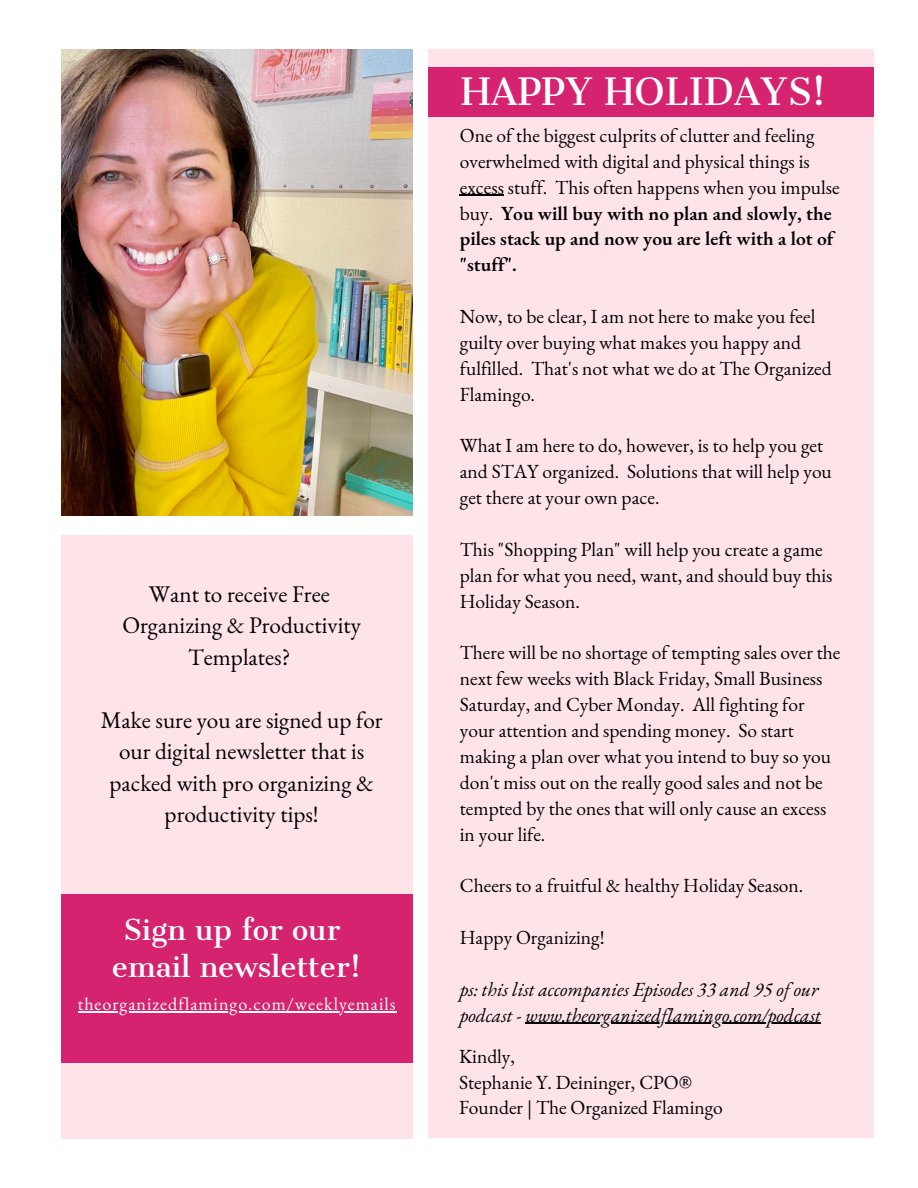
<style>
.page{position:relative;width:918px;height:1188px;background:#fff}
.page>*{position:absolute;margin:0;border:0;box-sizing:border-box;transform-origin:0 0}
.t1{font:36px "Cantata One";color:#fff}
.t2{font:27.75px/37.2px "Cantata One";color:#fff;text-align:center}
.t3{font:23.25px/31.5px "EB Garamond";color:#000;text-align:center}
.t4{font:19.5px/25.8px "EB Garamond";color:#000}
.t5{font:italic 19.5px/25.8px "EB Garamond";color:#000}
.t6{font:18px "EB Garamond";letter-spacing:.055em;color:#fff}
.s1{font-weight:600}
</style>
<div class="page">
<div style="left:428px;top:49px;width:445px;height:1089px;background:#fee3e9"></div>
<hr style="left:460px;top:195px;width:44px;height:1px;background:#000">
<hr style="left:526px;top:1023px;width:295px;height:1px;background:#000">
<img style="left:61px;top:49px;width:351px;height:466px">
<div style="left:428px;top:67px;width:445px;height:50px;background:#d6236f"></div>
<div style="left:61px;top:535px;width:351px;height:604px;background:#fee3e9"></div>
<div style="left:61px;top:895px;width:351px;height:168px;background:#d6236f"></div>
<hr style="left:78px;top:1012px;width:319px;height:1px;background:#fff">
<p class="t3" style="left:123px;top:578px;width:240px">Want to receive Free<br>Organizing &amp; Productivity<br>Templates?</p>
<p class="t3" style="left:101px;top:704px;width:284px">Make sure you are signed up for our digital newsletter that is packed with pro organizing &amp; productivity tips!</p>
<p class="t2" style="left:112px;top:911px;width:251px">Sign up for our email newsletter!</p>
<p class="t6" style="left:78px;top:992px;width:319px">theorganizedflamingo.com/weeklyemails</p>
<p class="t1" style="left:461px;top:69px;width:367px">HAPPY HOLIDAYS!</p>
<h3 class="t4" style="left:460px;top:122px;width:381px">One of the biggest culprits of clutter and feeling overwhelmed with digital and physical things is excess stuff. This often happens when you impulse buy. <span class="s1">You will buy with no plan and slowly, the piles stack up and now you are left with a lot of "stuff".</span></h3>
<h3 class="t4" style="left:460px;top:303px;width:373px">Now, to be clear, I am not here to make you feel guilty over buying what makes you happy and fulfilled. That's not what we do at The Organized Flamingo.</h3>
<h3 class="t4" style="left:460px;top:433px;width:374px">What I am here to do, however, is to help you get and STAY organized. Solutions that will help you</h3>
<h2 class="t4" style="left:460px;top:484px;width:201px">get there at your own pace.</h2>
<h2 class="t4" style="left:460px;top:536px;width:374px">This "Shopping Plan" will help you create a game plan for what you need, want, and should buy this<br>Holiday Season.</h2>
<p class="t4" style="left:460px;top:640px;width:382px">There will be no shortage of tempting sales over the next few weeks with Black Friday, Small Business Saturday, and Cyber Monday. All fighting for your attention and spending money. So start making a plan over what you intend to buy so you don't miss out on the really good sales and not be tempted by the ones that will only cause an excess in your life.</p>
<p class="t4" style="left:460px;top:872px;width:345px">Cheers to a fruitful &amp; healthy Holiday Season.</p>
<p class="t4" style="left:460px;top:924px;width:146px">Happy Organizing!</p>
<p class="t5" style="left:460px;top:976px;width:362px">ps: this list accompanies Episodes 33 and 95 of our podcast - www.theorganizedflamingo.com/podcast</p>
<p class="t4" style="left:459px;top:1043px;width:57px">Kindly,</p>
<p class="t4" style="left:459px;top:1069px;width:234px">Stephanie Y. Deininger, CPO®</p>
<p class="t4" style="left:459px;top:1095px;width:265px">Founder | The Organized Flamingo</p>
</div>
